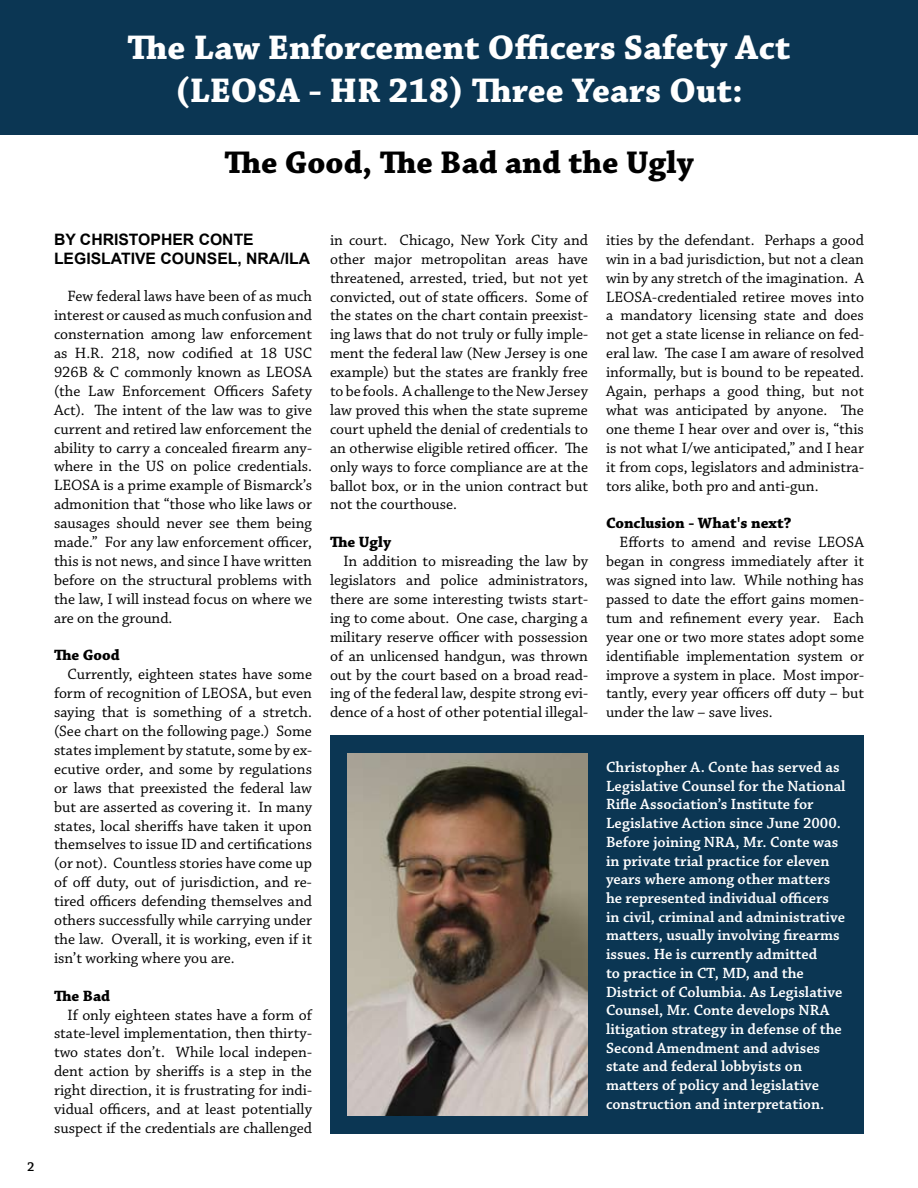
<style>
.page{position:relative;width:918px;height:1188px;background:#fff}
.page>*{position:absolute;margin:0;border:0;box-sizing:border-box;transform-origin:0 0}
.t1{font:700 36px/43.2px "Chaparral Pro";color:#fff;text-align:center}
.t2{font:700 33px "Chaparral Pro";color:#000}
.t3{font:15.75px/18.9px "Chaparral Pro";color:#000;text-align:justify}
.t4{font:700 15.75px/18.9px "Arial";color:#000}
.t5{font:700 15.75px "Chaparral Pro";color:#000}
.t6{font:600 15.6px/18.8px "Chaparral Pro";color:#fff}
.t7{font:600 13.5px "Chaparral Pro";color:#000}
</style>
<div class="page">
<div style="left:330px;top:735px;width:534px;height:399px;background:#0b3653"></div>
<img style="left:348px;top:753px;width:240px;height:363px">
<div style="left:0;top:0;width:918px;height:135px;background:#0b3653"></div>
<h1 class="t1" style="left:128px;top:28px;width:664px">The Law Enforcement Officers Safety Act (LEOSA - HR 218) Three Years Out:</h1>
<h2 class="t2" style="left:224px;top:143px;width:471px">The Good, The Bad and the Ugly</h2>
<p class="t7" style="left:27px;top:1159px;width:9px">2</p>
<p class="t4" style="left:54px;top:230px;width:258px">BY CHRISTOPHER CONTE<br>LEGISLATIVE COUNSEL, NRA/ILA</p>
<p class="t3" style="left:54px;top:288px;width:260px;text-indent:13px">Few federal laws have been of as much interest or caused as much confusion and consternation among law enforcement as H.R. 218, now codified at 18 USC 926B &amp; C commonly known as LEOSA (the Law Enforcement Officers Safety Act). The intent of the law was to give current and retired law enforcement the ability to carry a concealed firearm any&shy;where in the US on police credentials.<br>LEOSA is a prime example of Bismarck’s admonition that “those who like laws or sausages should never see them being made.” For any law enforcement officer, this is not news, and since I have written before on the structural problems with the law, I will instead focus on where we are on the ground.</p>
<p class="t5" style="left:54px;top:646px;width:67px">The Good</p>
<p class="t3" style="left:54px;top:666px;width:260px;text-indent:13px">Currently, eighteen states have some form of recognition of LEOSA, but even saying that is something of a stretch. (See chart on the following page.) Some states implement by statute, some by ex&shy;ecutive order, and some by regulations or laws that preexisted the federal law but are asserted as covering it. In many states, local sheriffs have taken it upon themselves to issue ID and certifications (or not). Countless stories have come up of off duty, out of jurisdiction, and re&shy;tired officers defending themselves and others successfully while carrying under the law. Overall, it is working, even if it isn’t working where you are.</p>
<p class="t5" style="left:54px;top:986px;width:58px">The Bad</p>
<p class="t3" style="left:54px;top:1006px;width:260px;text-indent:13px">If only eighteen states have a form of state-level implementation, then thirty&shy;two states don’t. While local indepen&shy;dent action by sheriffs is a step in the right direction, it is frustrating for indi&shy;vidual officers, and at least potentially suspect if the credentials are challenged</p>
<p class="t3" style="left:330px;top:231px;width:260px">in court. Chicago, New York City and other major metropolitan areas have threatened, arrested, tried, but not yet convicted, out of state officers. Some of the states on the chart contain preexist&shy;ing laws that do not truly or fully imple&shy;ment the federal law (New Jersey is one example) but the states are frankly free to be fools. A challenge to the New Jersey law proved this when the state supreme court upheld the denial of credentials to an otherwise eligible retired officer. The only ways to force compliance are at the ballot box, or in the union contract but not the courthouse.</p>
<p class="t5" style="left:330px;top:533px;width:63px">The Ugly</p>
<p class="t3" style="left:330px;top:552px;width:260px;text-indent:13px">In addition to misreading the law by legislators and police administrators, there are some interesting twists start&shy;ing to come about. One case, charging a military reserve officer with possession of an unlicensed handgun, was thrown out by the court based on a broad read&shy;ing of the federal law, despite strong evi&shy;dence of a host of other potential illegal-</p>
<p class="t3" style="left:606px;top:231px;width:260px">ities by the defendant. Perhaps a good win in a bad jurisdiction, but not a clean win by any stretch of the imagination. A LEOSA-credentialed retiree moves into a mandatory licensing state and does not get a state license in reliance on fed&shy;eral law. The case I am aware of resolved informally, but is bound to be repeated.<br>Again, perhaps a good thing, but not what was anticipated by anyone. The one theme I hear over and over is, “this is not what I/we anticipated,” and I hear it from cops, legislators and administra&shy;tors alike, both pro and anti-gun.</p>
<p class="t5" style="left:606px;top:514px;width:187px">Conclusion - What's next?</p>
<p class="t3" style="left:606px;top:533px;width:260px;text-indent:13px">Efforts to amend and revise LEOSA began in congress immediately after it was signed into law. While nothing has passed to date the effort gains momen&shy;tum and refinement every year. Each year one or two more states adopt some identifiable implementation system or improve a system in place. Most impor&shy;tantly, every year officers off duty – but under the law – save lives.</p>
<p class="t6" style="left:606px;top:758px;width:241px">Christopher A. Conte has served as Legislative Counsel for the National Rifle Association’s Institute for Legislative Action since June 2000.<br>Before joining NRA, Mr. Conte was in private trial practice for eleven years where among other matters he represented individual officers in civil, criminal and administrative matters, usually involving firearms issues. He is currently admitted<br>to practice in CT, MD, and the District of Columbia. As Legislative Counsel, Mr. Conte develops NRA litigation strategy in defense of the Second Amendment and advises state and federal lobbyists on matters of policy and legislative construction and interpretation.</p>
</div>
